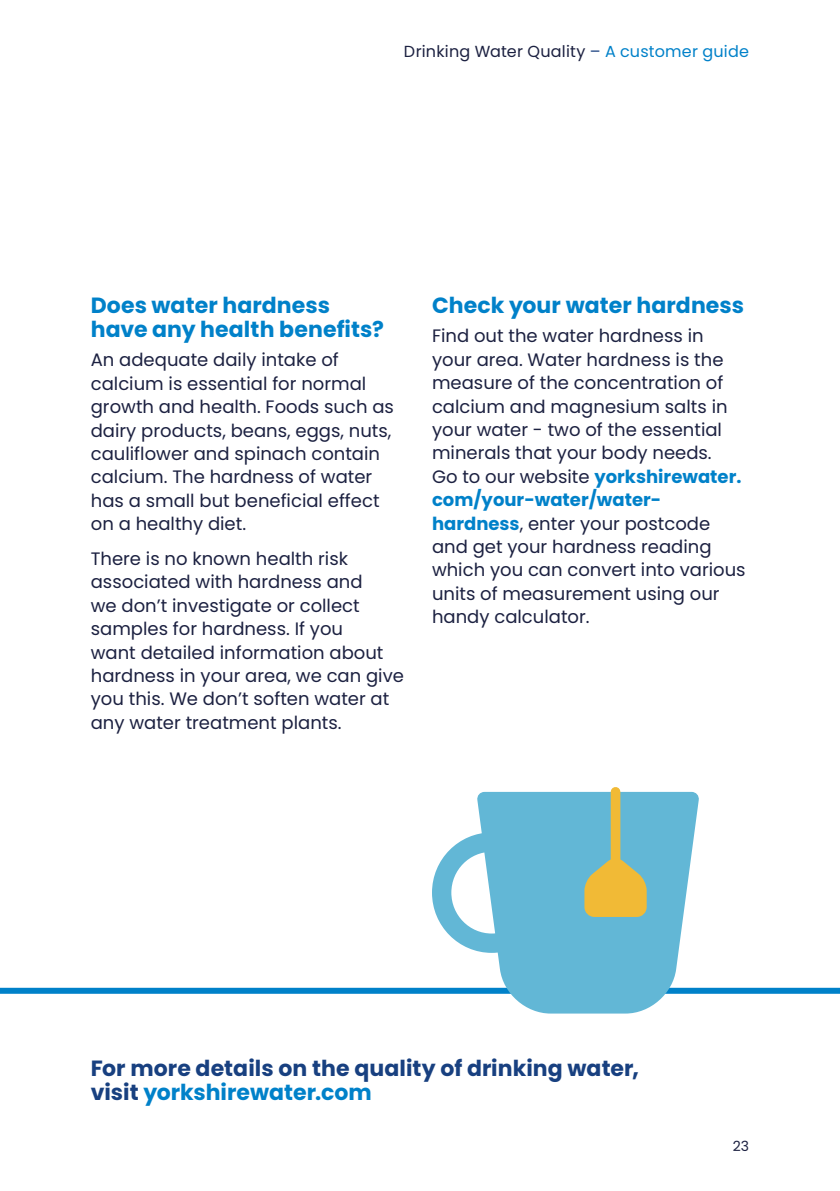
<style>
.page{position:relative;width:840px;height:1191px;background:#fff}
.page>*{position:absolute;margin:0;border:0;box-sizing:border-box;transform-origin:0 0}
.t1{font:700 22px/24px "Poppins";letter-spacing:.005em;color:#184080}
.t2{font:700 22px/24px "Poppins";letter-spacing:.005em;color:#0081c9}
.t3{font:18px/23.4px "Poppins";color:#1c2141}
.t4{font:16px "Poppins";letter-spacing:.015em;color:#1c2141}
.t5{font:14px "Poppins";color:#1c2141}
.s1{color:#184080}
.s2{color:#0081c9}
.s3{font-weight:700;color:#0081c9}
</style>
<div class="page">
<div style="left:0;top:987px;width:839px;height:6px;background:#0081c9"></div>
<div style="left:432px;top:832px;width:119px;height:121px;border:19px solid #62b7d6;border-radius:50%"></div>
<svg style="left:476px;top:792px;width:223px;height:221px;background:#77c0db"></svg>
<div style="left:610px;top:792px;width:10px;height:91px;background:#f1ba36"></div>
<svg style="left:584px;top:857px;width:62px;height:60px;background:#d4b956"></svg>
<p class="t4" style="left:404px;top:42px;width:346px">Drinking Water Quality <span class="s1">–</span> <span class="s2">A customer guide</span></p>
<p class="t2" style="left:91px;top:293px;width:294px">Does water hardness have any health benefits?</p>
<p class="t3" style="left:91px;top:348px;width:304px">An adequate daily intake of calcium is essential for normal growth and health. Foods such as dairy products, beans, eggs, nuts, cauliflower and spinach contain calcium. The hardness of water has a small but beneficial effect on a healthy diet.</p>
<p class="t3" style="left:91px;top:547px;width:314px">There is no known health risk associated with hardness and<br>we don’t investigate or collect samples for hardness. If you<br>want detailed information about hardness in your area, we can give you this. We don’t soften water at any water treatment plants.</p>
<p class="t2" style="left:432px;top:293px;width:313px">Check your water hardness</p>
<p class="t3" style="left:432px;top:324px;width:315px">Find out the water hardness in your area. Water hardness is the measure of the concentration of calcium and magnesium salts in your water - two of the essential minerals that your body needs.<br>Go to our website <span class="s3">yorkshirewater. com/your-water/water&shy;hardness</span>, enter your postcode and get your hardness reading which you can convert into various units of measurement using our handy calculator.</p>
<p class="t1" style="left:91px;top:1056px;width:549px">For more details on the quality of drinking water, visit <span class="s2">yorkshirewater.com</span></p>
<p class="t5" style="left:732px;top:1138px;width:18px">23</p>
</div>
